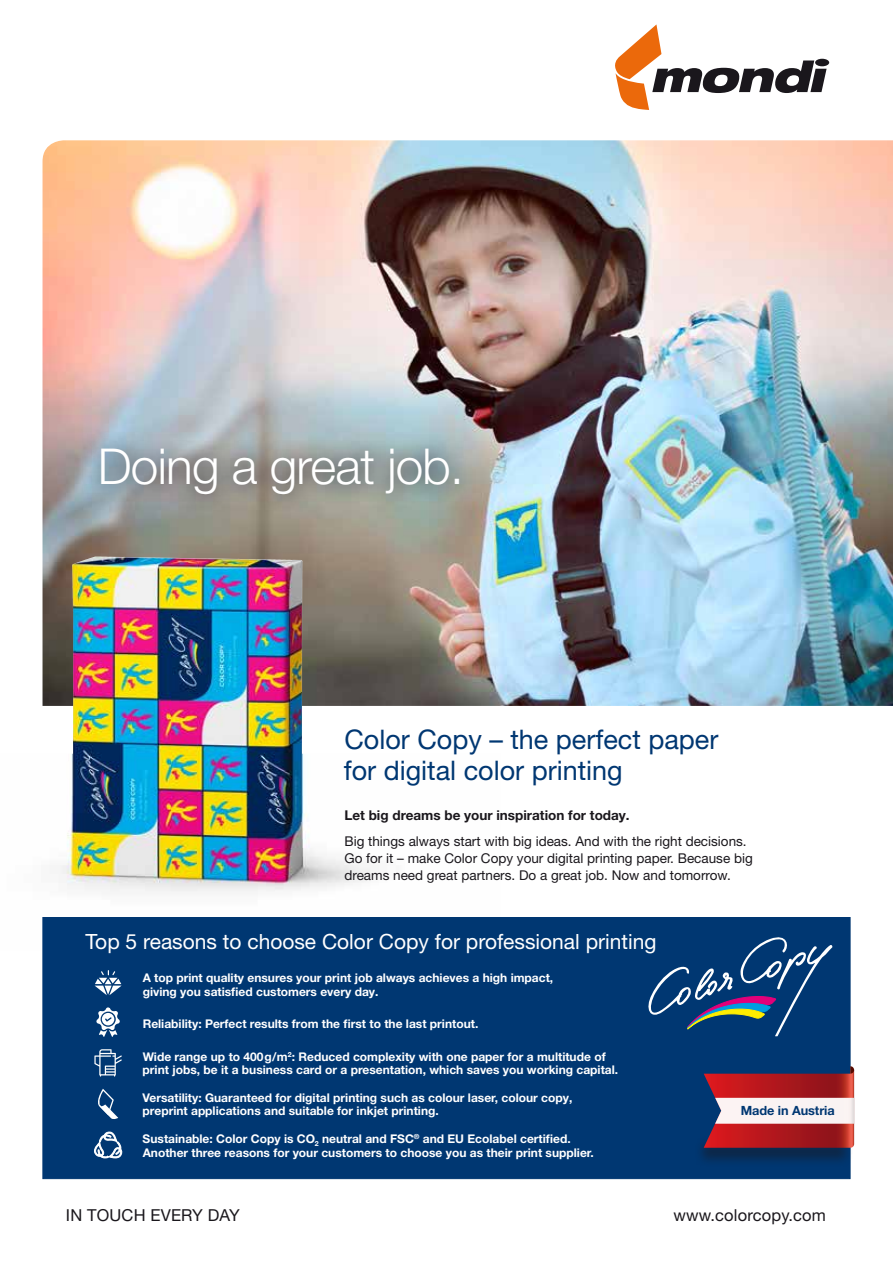
<style>
.page{position:relative;width:893px;height:1263px;background:#fff}
.page>*{position:absolute;margin:0;border:0;box-sizing:border-box;transform-origin:0 0}
.t1{font:300 49.5px "Helvetica Neue LT Pro";letter-spacing:-.015em;color:#fff}
.t2{font:27px/31.5px "Helvetica Neue LT Pro";color:#003772}
.t3{font:21px "Helvetica Neue LT Pro";color:#fff}
.t4{font:16.5px "Helvetica Neue LT Pro";letter-spacing:.01em;color:#1a171c}
.t5{font:13.5px/17.2px "Helvetica Neue LT Pro";color:#1a171c}
.t6{font:700 13.5px "Helvetica Neue LT Pro";color:#1a171c}
.t7{font:700 12.75px "Helvetica Neue LT Pro";letter-spacing:-.005em;color:#003772}
.t8{font:700 12px/13.5px "Helvetica Neue LT Pro";color:#fff}
</style>
<div class="page">
<img style="left:43px;top:140px;width:850px;height:566px">
<img style="left:42px;top:556px;width:459px;height:394px">
<svg style="left:81px;top:430px;width:397px;height:83px"></svg>
<svg style="left:615px;top:24px;width:212px;height:86px"></svg>
<div style="left:43px;top:917px;width:807px;height:262px;background:#003772;border:1px solid #003772"></div>
<svg style="left:98px;top:1089px;width:20px;height:30px"></svg>
<svg style="left:94px;top:1132px;width:28px;height:26px"></svg>
<svg style="left:95px;top:970px;width:27px;height:25px"></svg>
<svg style="left:96px;top:1007px;width:24px;height:30px"></svg>
<svg style="left:94px;top:1049px;width:28px;height:27px"></svg>
<div style="left:694px;top:1135px;width:160px;height:32px;background:#1a171c;opacity:.5"></div>
<svg style="left:704px;top:1066px;width:150px;height:82px"></svg>
<svg style="left:648px;top:937px;width:185px;height:99px"></svg>
<h1 class="t1" style="left:98px;top:436px;width:368px">Doing a great job.</h1>
<h2 class="t2" style="left:344px;top:723px;width:376px">Color Copy – the perfect paper for digital color printing</h2>
<p class="t6" style="left:344px;top:807px;width:287px">Let big dreams be your inspiration for today.</p>
<p class="t5" style="left:344px;top:832px;width:410px">Big things always start with big ideas. And with the right decisions.<br>Go for it – make Color Copy your digital printing paper. Because big dreams need great partners. Do a great job. Now and tomorrow.</p>
<h3 class="t3" style="left:86px;top:929px;width:572px">Top 5 reasons to choose Color Copy for professional printing</h3>
<p class="t8" style="left:143px;top:971px;width:412px">A top print quality ensures your print job always achieves a high impact, giving you satisfied customers every day.</p>
<p class="t8" style="left:143px;top:1016px;width:337px">Reliability: Perfect results from the first to the last printout.</p>
<p class="t8" style="left:143px;top:1049px;width:477px">Wide range up to 400g/m<sup>2</sup>: Reduced complexity with one paper for a multitude of print jobs, be it a business card or a presentation, which saves you working capital.</p>
<p class="t8" style="left:143px;top:1090px;width:431px">Versatility: Guaranteed for digital printing such as colour laser, colour copy, preprint applications and suitable for inkjet printing.</p>
<p class="t8" style="left:143px;top:1132px;width:453px">Sustainable: Color Copy is CO<sub>2</sub> neutral and FSC<sup>®</sup> and EU Ecolabel certified.<br>Another three reasons for your customers to choose you as their print supplier.</p>
<p class="t7" style="left:741px;top:1102px;width:96px">Made in Austria</p>
<h3 class="t4" style="left:66px;top:1205px;width:175px">IN TOUCH EVERY DAY</h3>
<h3 class="t4" style="left:673px;top:1205px;width:154px">www.colorcopy.com</h3>
</div>
